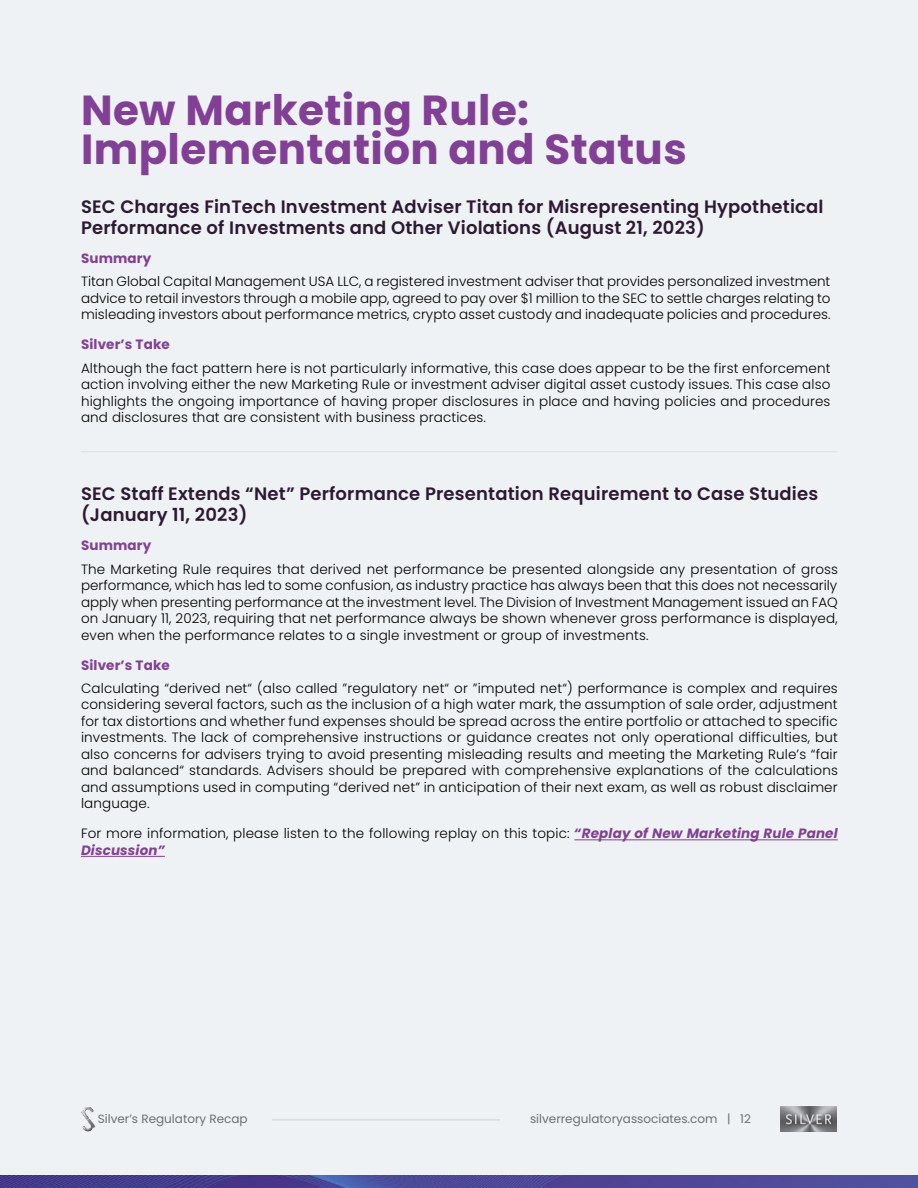
<style>
.page{position:relative;width:918px;height:1188px;background:#eff2f4}
.page>*{position:absolute;margin:0;border:0;box-sizing:border-box;transform-origin:0 0}
.t1{font:700 42px/39px "Poppins";letter-spacing:.01em;color:#823f96}
.t2{font:600 18px/21px "Poppins";letter-spacing:.01em;color:#2d1a32}
.t3{font:300 13.5px/16.5px "Poppins";letter-spacing:.01em;color:#000;text-align:justify}
.t4{font:700 13.5px "Poppins";letter-spacing:.01em;color:#823f96}
.t5{font:12px "Poppins";color:#6d6e71}
.s1{font-weight:700;font-style:italic;color:#823f96}
</style>
<div class="page">
<img style="left:780px;top:1107px;width:57px;height:24px">
<hr style="left:272px;top:1120px;width:228px;height:1px;background:#cfd1d2">
<img style="left:81px;top:1107px;width:15px;height:25px">
<img style="left:0;top:1175px;width:918px;height:13px">
<hr style="left:574px;top:840px;width:264px;height:1px;background:#823f96">
<hr style="left:81px;top:856px;width:84px;height:1px;background:#823f96">
<hr style="left:81px;top:451px;width:756px;height:1px;background:#dcddde">
<h1 class="t1" style="left:81px;top:91px;width:607px">New Marketing Rule:<br>Implementation and Status</h1>
<h2 class="t2" style="left:81px;top:196px;width:744px">SEC Charges FinTech Investment Adviser Titan for Misrepresenting Hypothetical<br>Performance of Investments and Other Violations (August 21, 2023)</h2>
<p class="t4" style="left:81px;top:251px;width:72px">Summary</p>
<p class="t3" style="left:81px;top:274px;width:751px">Titan Global Capital Management USA LLC, a registered investment adviser that provides personalized investment advice to retail investors through a mobile app, agreed to pay over $1 million to the SEC to settle charges relating to misleading investors about performance metrics, crypto asset custody and inadequate policies and procedures.</p>
<p class="t4" style="left:81px;top:337px;width:90px">Silver’s Take</p>
<p class="t3" style="left:81px;top:360px;width:751px">Although the fact pattern here is not particularly informative, this case does appear to be the first enforcement action involving either the new Marketing Rule or investment adviser digital asset custody issues. This case also highlights the ongoing importance of having proper disclosures in place and having policies and procedures and disclosures that are consistent with business practices.</p>
<h2 class="t2" style="left:81px;top:484px;width:739px">SEC Staff Extends “Net” Performance Presentation Requirement to Case Studies (January 11, 2023)</h2>
<p class="t4" style="left:81px;top:538px;width:72px">Summary</p>
<p class="t3" style="left:81px;top:561px;width:759px">The Marketing Rule requires that derived net performance be presented alongside any presentation of gross performance, which has led to some confusion, as industry practice has always been that this does not necessarily apply when presenting performance at the investment level. The Division of Investment Management issued an FAQ on January 11, 2023, requiring that net performance always be shown whenever gross performance is displayed, even when the performance relates to a single investment or group of investments.</p>
<p class="t4" style="left:81px;top:657px;width:90px">Silver’s Take</p>
<p class="t3" style="left:81px;top:680px;width:759px">Calculating “derived net“ (also called ”regulatory net“ or ”imputed net“) performance is complex and requires considering several factors, such as the inclusion of a high water mark, the assumption of sale order, adjustment for tax distortions and whether fund expenses should be spread across the entire portfolio or attached to specific investments. The lack of comprehensive instructions or guidance creates not only operational difficulties, but also concerns for advisers trying to avoid presenting misleading results and meeting the Marketing Rule’s “fair and balanced“ standards. Advisers should be prepared with comprehensive explanations of the calculations and assumptions used in computing “derived net” in anticipation of their next exam, as well as robust disclaimer language.</p>
<p class="t3" style="left:81px;top:826px;width:758px">For more information, please listen to the following replay on this topic: <span class="s1">“Replay of New Marketing Rule Panel<br>Discussion”</span></p>
<p class="t5" style="left:98px;top:1112px;width:152px">Silver’s Regulatory Recap</p>
<p class="t5" style="left:530px;top:1112px;width:222px">silverregulatoryassociates.com | 12</p>
</div>
